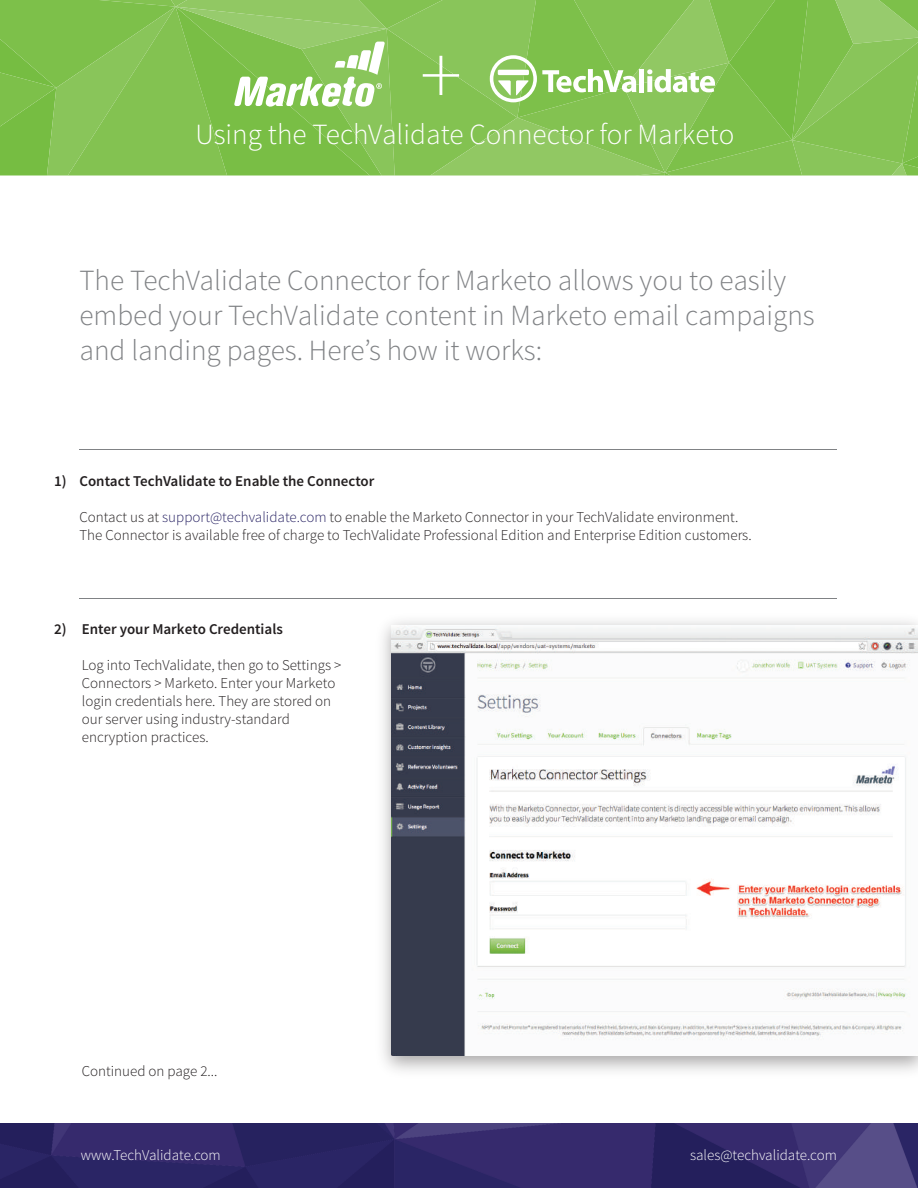
<style>
.page{position:relative;width:918px;height:1188px;background:#fff}
.page>*{position:absolute;margin:0;border:0;box-sizing:border-box;transform-origin:0 0}
.t1{font:200 90px "Source Sans Pro";color:#fff}
.t2{font:300 29.25px/35.1px "Source Sans Pro";color:#808285}
.t3{font:300 29.25px "Source Sans Pro";color:#fff}
.t4{font:300 15px/18px "Source Sans Pro";color:#231f20}
.t5{font:600 15px "Source Sans Pro";color:#231f20}
.t6{font:300 15px "Source Sans Pro";color:#fff}
.s1{color:#2a2565}
</style>
<div class="page">
<img style="left:0;top:1124px;width:918px;height:64px">
<hr style="left:80px;top:449px;width:757px;height:1px;background:#808285">
<hr style="left:80px;top:598px;width:757px;height:1px;background:#808285">
<img style="left:383px;top:621px;width:535px;height:450px">
<svg style="left:0;top:0;width:918px;height:176px;background:#88c559"></svg>
<img style="left:392px;top:625px;width:526px;height:431px">
<h1 class="t1" style="left:420px;top:21px;width:44px">+</h1>
<h2 class="t3" style="left:195px;top:117px;width:540px">Using the TechValidate Connector for Marketo</h2>
<h2 class="t2" style="left:80px;top:263px;width:737px">The TechValidate Connector for Marketo allows you to easily embed your TechValidate content in Marketo email campaigns and landing pages. Here’s how it works:</h2>
<p class="t5" style="left:54px;top:471px;width:14px">1)</p>
<p class="t5" style="left:80px;top:471px;width:296px">Contact TechValidate to Enable the Connector</p>
<p class="t4" style="left:80px;top:508px;width:674px">Contact us at <span class="s1">support@techvalidate.com</span> to enable the Marketo Connector in your TechValidate environment.<br>The Connector is available free of charge to TechValidate Professional Edition and Enterprise Edition customers.</p>
<p class="t5" style="left:54px;top:620px;width:14px">2)</p>
<p class="t5" style="left:82px;top:620px;width:203px">Enter your Marketo Credentials</p>
<p class="t4" style="left:82px;top:656px;width:261px">Log into TechValidate, then go to Settings &gt; Connectors &gt; Marketo. Enter your Marketo login credentials here. They are stored on our server using industry-standard encryption practices.</p>
<p class="t4" style="left:82px;top:1062px;width:137px">Continued on page 2...</p>
<p class="t6" style="left:81px;top:1146px;width:141px">www.TechValidate.com</p>
<p class="t6" style="left:690px;top:1146px;width:149px">sales@techvalidate.com</p>
</div>
